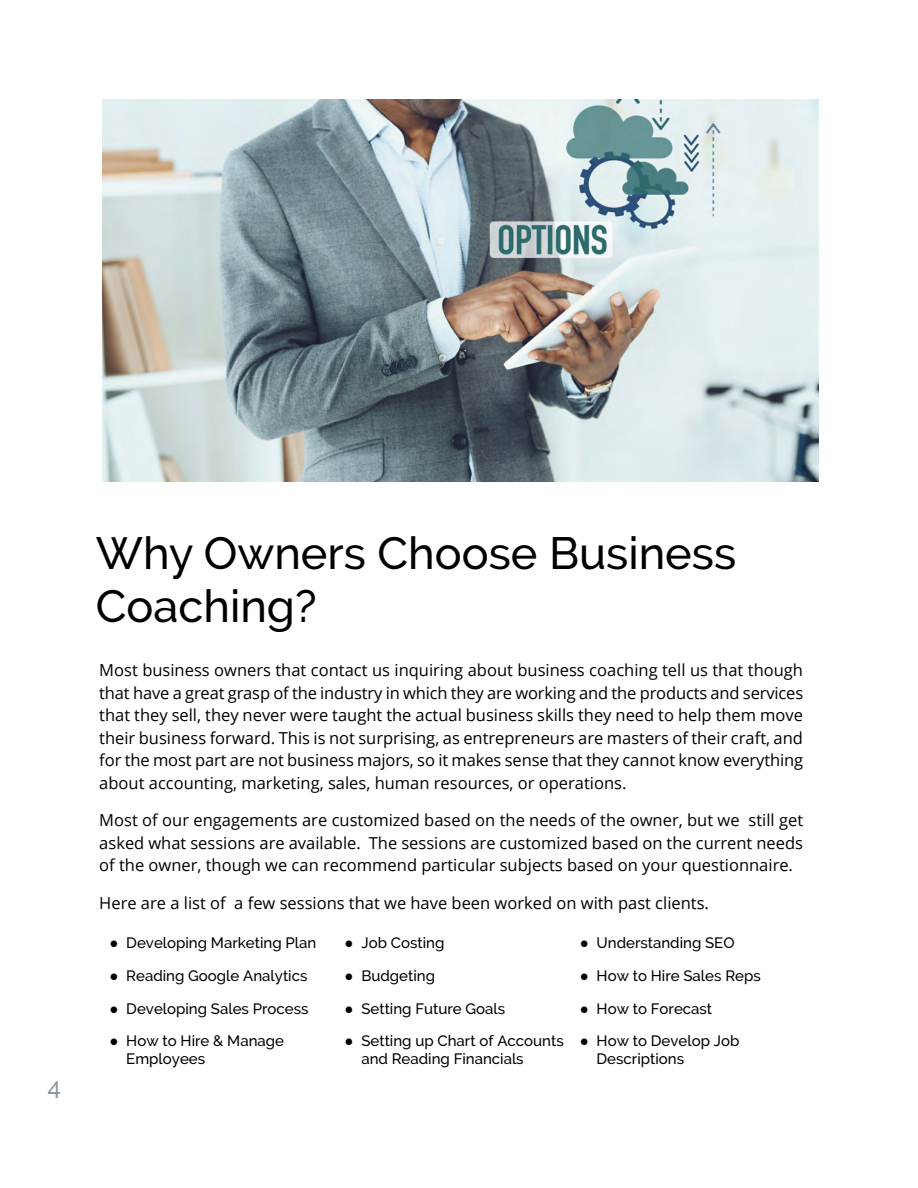
<style>
.page{position:relative;width:918px;height:1188px;background:#fff}
.page>*{position:absolute;margin:0;border:0;box-sizing:border-box;transform-origin:0 0}
.t1{font:500 45px/52.9px "Raleway";color:#000}
.t2{font:500 24px "Raleway";color:#8c979d}
.t3{font:16.5px/22.5px "Open Sans";color:#000;text-align:justify}
.t4{font:500 15px/17.7px "Raleway";color:#000}
.s1{font-family:"Times New Roman";font-weight:400}
</style>
<div class="page">
<img style="left:102px;top:100px;width:717px;height:381px">
<h2 class="t2" style="left:48px;top:1072px;width:15px">4</h2>
<h1 class="t1" style="left:96px;top:527px;width:642px">Why Owners Choose Business<br>Coaching?</h1>
<p class="t3" style="left:99px;top:661px;width:705px">Most business owners that contact us inquiring about business coaching tell us that though that have a great grasp of the industry in which they are working and the products and services that they sell, they never were taught the actual business skills they need to help them move their business forward. This is not surprising, as entrepreneurs are masters of their craft, and for the most part are not business majors, so it makes sense that they cannot know everything about accounting, marketing, sales, human resources, or operations.</p>
<p class="t3" style="left:99px;top:811px;width:705px">Most of our engagements are customized based on the needs of the owner, but we still get asked what sessions are available. The sessions are customized based on the current needs of the owner, though we can recommend particular subjects based on your questionnaire.</p>
<p class="t3" style="left:99px;top:893px;width:611px">Here are a list of a few sessions that we have been worked on with past clients.</p>
<p class="t4" style="left:109px;top:934px;width:208px"><span class="s1">●</span> Developing Marketing Plan</p>
<p class="t4" style="left:109px;top:967px;width:200px"><span class="s1">●</span> Reading Google Analytics</p>
<p class="t4" style="left:109px;top:1000px;width:201px"><span class="s1">●</span> Developing Sales Process</p>
<p class="t4" style="left:126px;top:1032px;width:159px;text-indent:-17px"><span class="s1">●</span> How to Hire &amp; Manage<br>Employees</p>
<p class="t4" style="left:345px;top:934px;width:101px"><span class="s1">●</span> Job Costing</p>
<p class="t4" style="left:345px;top:967px;width:92px"><span class="s1">●</span> Budgeting</p>
<p class="t4" style="left:345px;top:1000px;width:162px"><span class="s1">●</span> Setting Future Goals</p>
<p class="t4" style="left:361px;top:1032px;width:204px;text-indent:-17px"><span class="s1">●</span> Setting up Chart of Accounts and Reading Financials</p>
<p class="t4" style="left:580px;top:934px;width:156px"><span class="s1">●</span> Understanding SEO</p>
<p class="t4" style="left:580px;top:967px;width:183px"><span class="s1">●</span> How to Hire Sales Reps</p>
<p class="t4" style="left:580px;top:1000px;width:134px"><span class="s1">●</span> How to Forecast</p>
<p class="t4" style="left:597px;top:1032px;width:144px;text-indent:-17px"><span class="s1">●</span> How to Develop Job<br>Descriptions</p>
</div>
